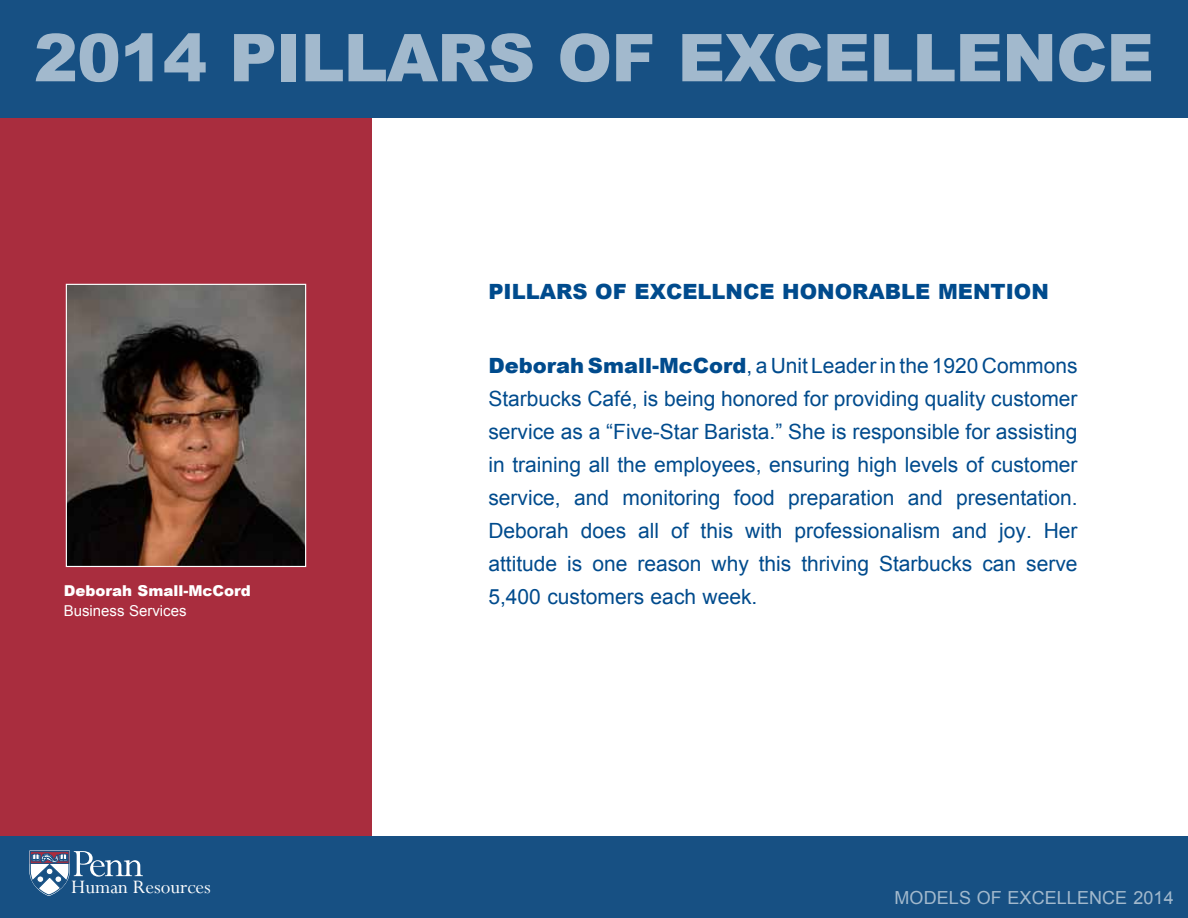
<style>
.page{position:relative;width:1188px;height:918px;background:#fff}
.page>*{position:absolute;margin:0;border:0;box-sizing:border-box;transform-origin:0 0}
.t1{font:900 66px "Arial";letter-spacing:-.015em;color:#a2b9cd}
.t2{font:21.3px "Perpetua";color:#fff}
.t3{font:21px/33px "Arial";color:#004b8d;text-align:justify}
.t4{font:900 21px "Arial";color:#004b8d}
.t5{font:18px "Arial";letter-spacing:.005em;color:#a2b9cd}
.t6{font:900 15px "Arial";color:#fff}
.t7{font:15px "Arial";color:#fff}
.s1{font-weight:900}
</style>
<div class="page">
<div style="left:0;top:836px;width:1188px;height:82px;background:#175083"></div>
<div style="left:0;top:113px;width:372px;height:723px;background:#a92d3e"></div>
<div style="left:0;top:0;width:1188px;height:117px;background:#175083"></div>
<img style="left:68px;top:286px;width:236px;height:279px">
<div style="left:66px;top:284px;width:240px;height:283px;border:1px solid #fff"></div>
<svg style="left:29px;top:851px;width:114px;height:45px"></svg>
<h1 class="t1" style="left:34px;top:10px;width:1122px">2014 PILLARS OF EXCELLENCE</h1>
<p class="t6" style="left:64px;top:580px;width:189px">Deborah Small-McCord</p>
<p class="t7" style="left:64px;top:601px;width:124px">Business Services</p>
<p class="t2" style="left:71px;top:873px;width:141px">Human Resources</p>
<p class="t4" style="left:488px;top:276px;width:562px">PILLARS OF EXCELLNCE HONORABLE MENTION</p>
<p class="t3" style="left:488px;top:350px;width:591px"><span class="s1">Deborah Small-McCord</span>, a Unit Leader in the 1920 Commons Starbucks Café, is being honored for providing quality customer service as a “Five-Star Barista.” She is responsible for assisting in training all the employees, ensuring high levels of customer service, and monitoring food preparation and presentation.<br>Deborah does all of this with professionalism and joy. Her attitude is one reason why this thriving Starbucks can serve 5,400 customers each week.</p>
<p class="t5" style="left:895px;top:886px;width:281px">MODELS OF EXCELLENCE 2014</p>
</div>
